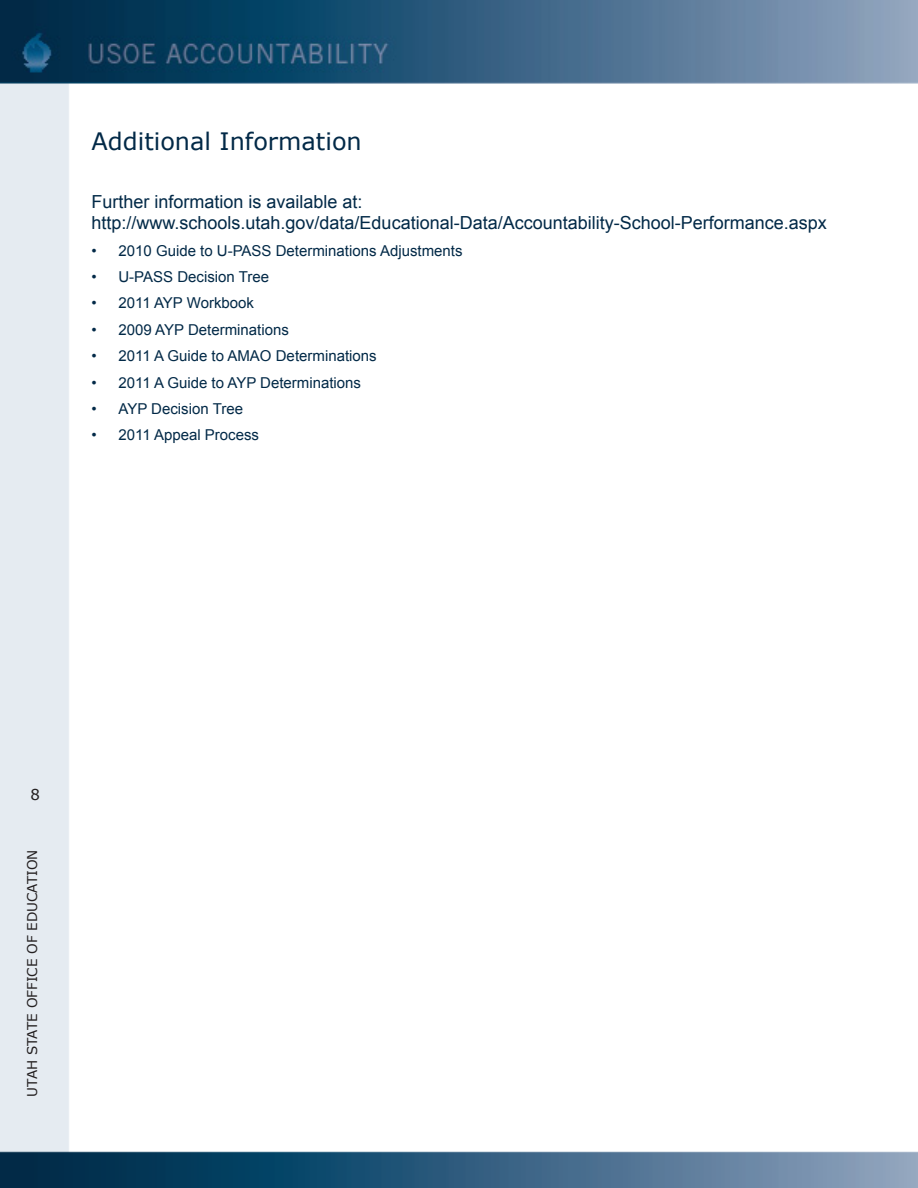
<style>
.page{position:relative;width:918px;height:1188px;background:#fff}
.page>*{position:absolute;margin:0;border:0;box-sizing:border-box;transform-origin:0 0}
.t1{font:24px "Verdana";color:#022947}
.Body_Text{font:18px "Arial";color:#022947}
.Bullets{font:15px "Arial";color:#022947}
.t2{font:15px "Verdana";color:#231f20}
.t3{font:13.5px "Verdana";color:#231f20}
</style>
<div class="page">
<img style="left:0;top:0;width:918px;height:1188px">
<p class="t1" style="left:92px;top:125px;width:272px">Additional Information</p>
<p class="Body_Text" style="left:92px;top:190px;width:273px">Further information is available at:</p>
<p class="Body_Text" style="left:92px;top:211px;width:737px">http://www.schools.utah.gov/data/Educational-Data/Accountability-School-Performance.aspx</p>
<p class="Bullets" style="left:92px;top:240px;width:373px">• 2010 Guide to U-PASS Determinations Adjustments</p>
<p class="Bullets" style="left:92px;top:267px;width:179px">• U-PASS Decision Tree</p>
<p class="Bullets" style="left:92px;top:293px;width:164px">• 2011 AYP Workbook</p>
<p class="Bullets" style="left:92px;top:320px;width:199px">• 2009 AYP Determinations</p>
<p class="Bullets" style="left:92px;top:346px;width:287px">• 2011 A Guide to AMAO Determinations</p>
<p class="Bullets" style="left:92px;top:372px;width:271px">• 2011 A Guide to AYP Determinations</p>
<p class="Bullets" style="left:92px;top:399px;width:153px">• AYP Decision Tree</p>
<p class="Bullets" style="left:92px;top:425px;width:169px">• 2011 Appeal Process</p>
<p class="t2" style="left:30px;top:785px;width:11px">8</p>
<p class="t3" style="left:23px;top:1097px;width:249px;rotate:-90deg">UTAH STATE OFFICE OF EDUCATION</p>
</div>
